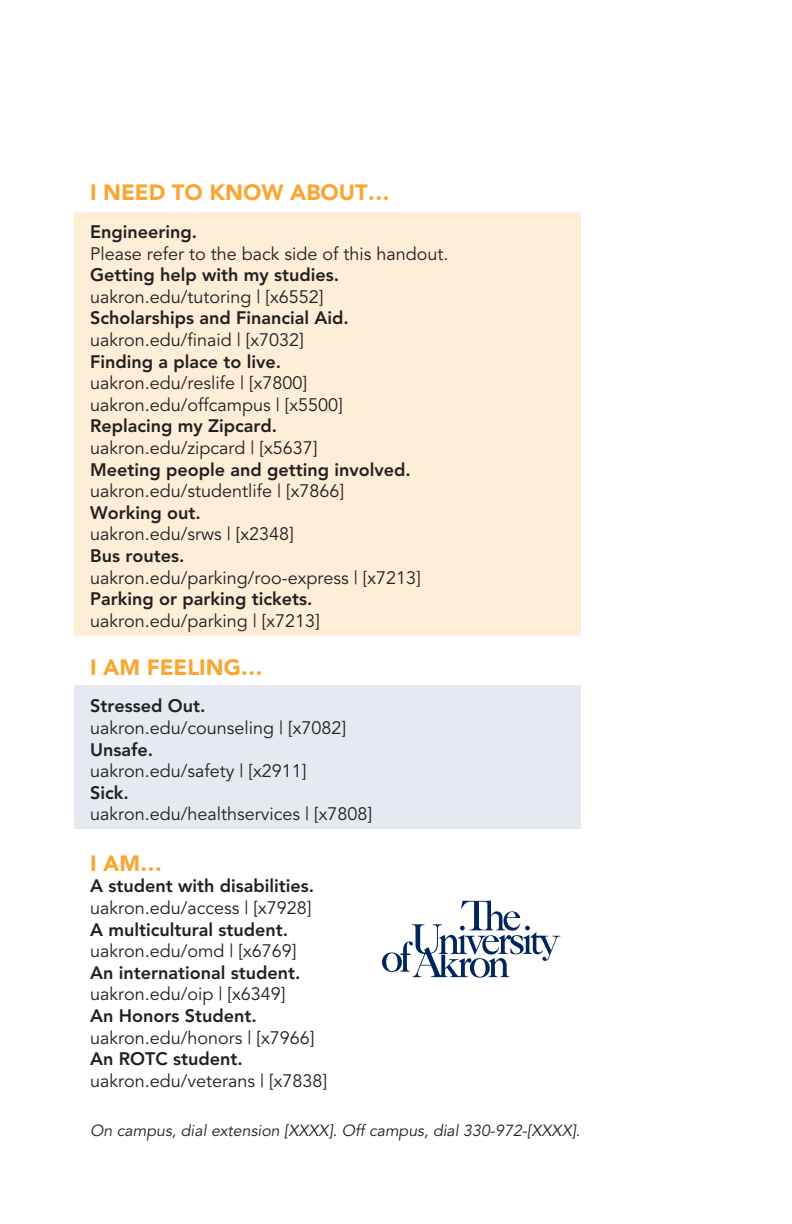
<style>
.page{position:relative;width:792px;height:1224px;background:#fff}
.page>*{position:absolute;margin:0;border:0;box-sizing:border-box;transform-origin:0 0}
.t1{font:900 22px "Avenir";color:#faa633}
.t2{font:18px "Avenir";color:#231f20}
.t3{font:800 18px "Avenir";color:#231f20}
.t4{font:italic 16px "Avenir";color:#231f20}
</style>
<div class="page">
<div style="left:74px;top:213px;width:507px;height:423px;background:#feedd7"></div>
<svg style="left:382px;top:901px;width:179px;height:77px"></svg>
<div style="left:74px;top:685px;width:507px;height:144px;background:#e6e9ef"></div>
<p class="t1" style="left:90px;top:179px;width:301px">I NEED TO KNOW ABOUT…</p>
<p class="t3" style="left:90px;top:221px;width:109px">Engineering.</p>
<p class="t2" style="left:90px;top:243px;width:360px">Please refer to the back side of this handout.</p>
<p class="t3" style="left:90px;top:264px;width:251px">Getting help with my studies.</p>
<p class="t2" style="left:90px;top:286px;width:235px">uakron.edu/tutoring | [x6552]</p>
<p class="t3" style="left:90px;top:307px;width:260px">Scholarships and Financial Aid.</p>
<p class="t2" style="left:90px;top:329px;width:215px">uakron.edu/finaid | [x7032]</p>
<p class="t3" style="left:90px;top:351px;width:193px">Finding a place to live.</p>
<p class="t2" style="left:90px;top:373px;width:219px">uakron.edu/reslife | [x7800]</p>
<p class="t2" style="left:90px;top:394px;width:254px">uakron.edu/offcampus | [x5500]</p>
<p class="t3" style="left:90px;top:415px;width:189px">Replacing my Zipcard.</p>
<p class="t2" style="left:90px;top:437px;width:229px">uakron.edu/zipcard | [x5637]</p>
<p class="t3" style="left:90px;top:459px;width:322px">Meeting people and getting involved.</p>
<p class="t2" style="left:90px;top:481px;width:256px">uakron.edu/studentlife | [x7866]</p>
<p class="t3" style="left:90px;top:502px;width:112px">Working out.</p>
<p class="t2" style="left:90px;top:524px;width:205px">uakron.edu/srws | [x2348]</p>
<p class="t3" style="left:90px;top:545px;width:96px">Bus routes.</p>
<p class="t2" style="left:90px;top:567px;width:332px">uakron.edu/parking/roo-express | [x7213]</p>
<p class="t3" style="left:90px;top:588px;width:224px">Parking or parking tickets.</p>
<p class="t2" style="left:90px;top:610px;width:231px">uakron.edu/parking | [x7213]</p>
<p class="t1" style="left:90px;top:654px;width:174px">I AM FEELING…</p>
<p class="t3" style="left:90px;top:695px;width:117px">Stressed Out.</p>
<p class="t2" style="left:90px;top:717px;width:258px">uakron.edu/counseling | [x7082]</p>
<p class="t3" style="left:90px;top:739px;width:64px">Unsafe.</p>
<p class="t2" style="left:90px;top:761px;width:218px">uakron.edu/safety | [x2911]</p>
<p class="t3" style="left:90px;top:782px;width:40px">Sick.</p>
<p class="t2" style="left:90px;top:804px;width:284px">uakron.edu/healthservices | [x7808]</p>
<p class="t1" style="left:90px;top:850px;width:74px">I AM…</p>
<p class="t3" style="left:90px;top:875px;width:226px">A student with disabilities.</p>
<p class="t2" style="left:90px;top:897px;width:223px">uakron.edu/access | [x7928]</p>
<p class="t3" style="left:90px;top:919px;width:200px">A multicultural student.</p>
<p class="t2" style="left:90px;top:941px;width:208px">uakron.edu/omd | [x6769]</p>
<p class="t3" style="left:90px;top:962px;width:212px">An international student.</p>
<p class="t2" style="left:90px;top:984px;width:197px">uakron.edu/oip | [x6349]</p>
<p class="t3" style="left:90px;top:1005px;width:168px">An Honors Student.</p>
<p class="t2" style="left:90px;top:1027px;width:226px">uakron.edu/honors | [x7966]</p>
<p class="t3" style="left:90px;top:1048px;width:154px">An ROTC student.</p>
<p class="t2" style="left:90px;top:1070px;width:239px">uakron.edu/veterans | [x7838]</p>
<p class="t4" style="left:90px;top:1122px;width:492px">On campus, dial extension [XXXX]. Off campus, dial 330-972-[XXXX].</p>
</div>
